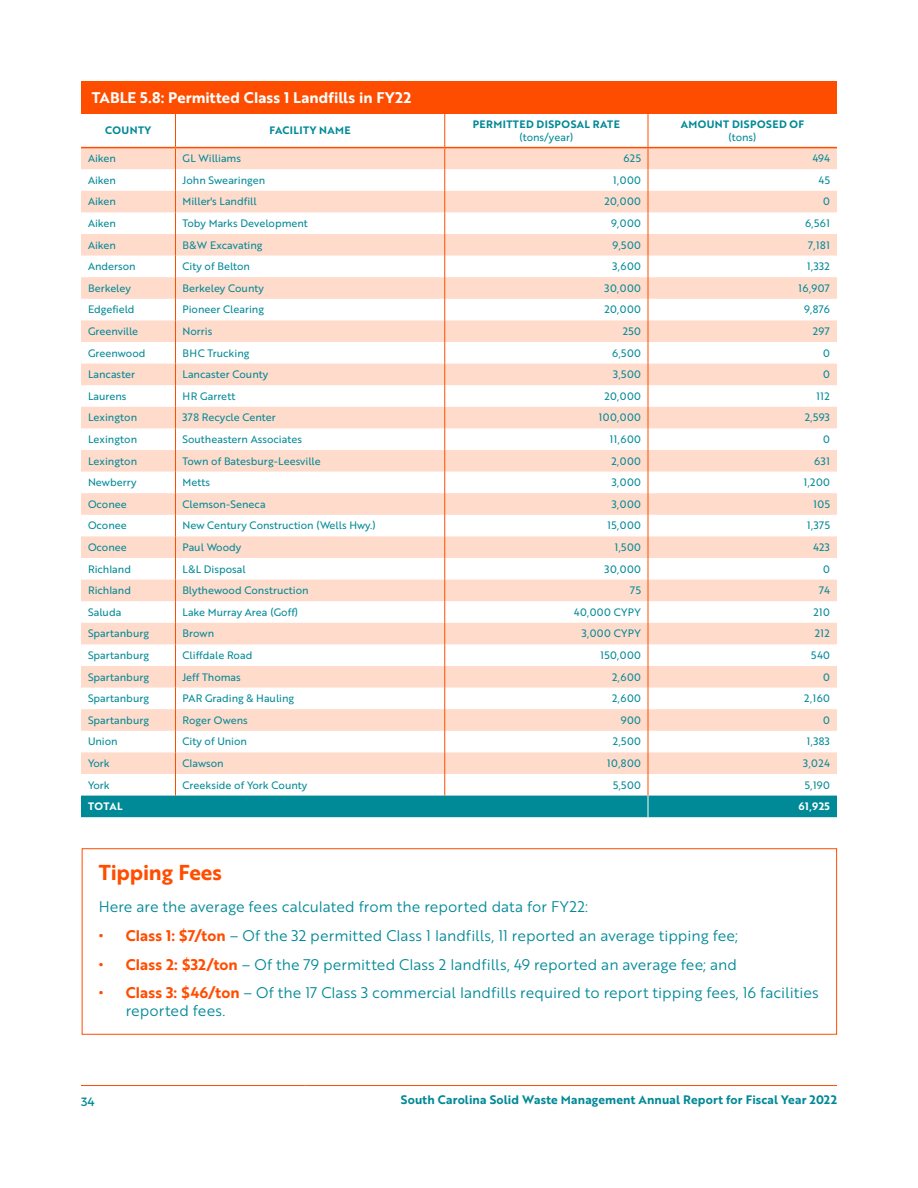
<style>
.page{position:relative;width:918px;height:1188px;background:#fff}
.page>*{position:absolute;margin:0;border:0;box-sizing:border-box;transform-origin:0 0}
.t1{font:21px "Brother 1816 Bold";letter-spacing:-.005em;color:#ff4d00}
.t2{font:15px/18px "Brother 1816 Book";letter-spacing:.005em;color:#008996}
.t3{font:15px "Brother 1816 Bold";letter-spacing:.005em;color:#fff}
.t4{font:12px "Brother 1816 Bold";letter-spacing:.015em;color:#008996}
.t5{font:12px "Montserrat";color:#008996}
.t6{font:10.5px "Brother 1816 Regular";color:#008996}
.t7{font:10.5px "Brother 1816 Bold";letter-spacing:.04em;color:#008996}
.t8{font:10.5px "Brother 1816 Bold";letter-spacing:.04em;color:#fff}
.t9{font:10.5px "Brother 1816 Regular";letter-spacing:.04em;color:#008996}
.s1{font-family:"Brother 1816 Bold";color:#ff4d00}
</style>
<div class="page">
<hr style="left:81px;top:1085px;width:225px;height:1px;background:#ff4d00">
<hr style="left:306px;top:1085px;width:531px;height:1px;background:#ff4d00">
<div style="left:82px;top:848px;width:755px;height:187px;border:1px solid #ff4d00"></div>
<div style="left:81px;top:81px;width:756px;height:32px;background:#ff4d00"></div>
<hr style="left:175px;top:113px;width:1px;height:34px;background:#ff4d00">
<hr style="left:444px;top:113px;width:1px;height:34px;background:#ff4d00">
<hr style="left:648px;top:113px;width:1px;height:34px;background:#ff4d00">
<hr style="left:81px;top:147px;width:95px;height:1px;background:#ff4d00">
<hr style="left:176px;top:147px;width:269px;height:1px;background:#ff4d00">
<hr style="left:445px;top:147px;width:203px;height:1px;background:#ff4d00">
<hr style="left:648px;top:147px;width:189px;height:1px;background:#ff4d00">
<svg style="left:81px;top:148px;width:756px;height:669px"></svg>
<h2 class="t3" style="left:92px;top:86px;width:321px">TABLE 5.8: Permitted Class 1 Landfills in FY22</h2>
<p class="t7" style="left:105px;top:123px;width:47px">COUNTY</p>
<p class="t7" style="left:270px;top:123px;width:82px">FACILITY NAME</p>
<p class="t7" style="left:473px;top:116px;width:149px">PERMITTED DISPOSAL RATE</p>
<p class="t6" style="left:520px;top:129px;width:55px">(tons/year)</p>
<p class="t7" style="left:681px;top:116px;width:125px">AMOUNT DISPOSED OF</p>
<p class="t6" style="left:729px;top:129px;width:29px">(tons)</p>
<p class="t6" style="left:88px;top:151px;width:29px">Aiken</p>
<p class="t6" style="left:183px;top:151px;width:60px">GL Williams</p>
<p class="t6" style="left:623px;top:151px;width:19px">625</p>
<p class="t6" style="left:812px;top:151px;width:19px">494</p>
<p class="t6" style="left:88px;top:172px;width:29px">Aiken</p>
<p class="t6" style="left:183px;top:172px;width:84px">John Swearingen</p>
<p class="t6" style="left:613px;top:172px;width:29px">1,000</p>
<p class="t6" style="left:819px;top:172px;width:13px">45</p>
<p class="t6" style="left:88px;top:194px;width:29px">Aiken</p>
<p class="t6" style="left:183px;top:194px;width:76px">Miller's Landfill</p>
<p class="t6" style="left:604px;top:194px;width:38px">20,000</p>
<p class="t6" style="left:823px;top:194px;width:8px">0</p>
<p class="t6" style="left:88px;top:215px;width:29px">Aiken</p>
<p class="t6" style="left:183px;top:215px;width:127px">Toby Marks Development</p>
<p class="t6" style="left:611px;top:215px;width:31px">9,000</p>
<p class="t6" style="left:805px;top:215px;width:26px">6,561</p>
<p class="t6" style="left:88px;top:237px;width:29px">Aiken</p>
<p class="t6" style="left:183px;top:237px;width:82px">B&amp;W Excavating</p>
<p class="t6" style="left:613px;top:237px;width:30px">9,500</p>
<p class="t6" style="left:808px;top:237px;width:23px">7,181</p>
<p class="t6" style="left:88px;top:259px;width:49px">Anderson</p>
<p class="t6" style="left:183px;top:259px;width:69px">City of Belton</p>
<p class="t6" style="left:612px;top:259px;width:30px">3,600</p>
<p class="t6" style="left:807px;top:259px;width:24px">1,332</p>
<p class="t6" style="left:88px;top:280px;width:44px">Berkeley</p>
<p class="t6" style="left:183px;top:280px;width:83px">Berkeley County</p>
<p class="t6" style="left:605px;top:280px;width:38px">30,000</p>
<p class="t6" style="left:799px;top:280px;width:33px">16,907</p>
<p class="t6" style="left:88px;top:302px;width:48px">Edgefield</p>
<p class="t6" style="left:183px;top:302px;width:83px">Pioneer Clearing</p>
<p class="t6" style="left:604px;top:302px;width:38px">20,000</p>
<p class="t6" style="left:804px;top:302px;width:27px">9,876</p>
<p class="t6" style="left:88px;top:323px;width:52px">Greenville</p>
<p class="t6" style="left:183px;top:323px;width:31px">Norris</p>
<p class="t6" style="left:623px;top:323px;width:20px">250</p>
<p class="t6" style="left:813px;top:323px;width:19px">297</p>
<p class="t6" style="left:88px;top:345px;width:59px">Greenwood</p>
<p class="t6" style="left:183px;top:345px;width:68px">BHC Trucking</p>
<p class="t6" style="left:612px;top:345px;width:30px">6,500</p>
<p class="t6" style="left:823px;top:345px;width:8px">0</p>
<p class="t6" style="left:88px;top:367px;width:49px">Lancaster</p>
<p class="t6" style="left:183px;top:367px;width:87px">Lancaster County</p>
<p class="t6" style="left:613px;top:367px;width:29px">3,500</p>
<p class="t6" style="left:823px;top:367px;width:8px">0</p>
<p class="t6" style="left:88px;top:388px;width:40px">Laurens</p>
<p class="t6" style="left:183px;top:388px;width:54px">HR Garrett</p>
<p class="t6" style="left:604px;top:388px;width:38px">20,000</p>
<p class="t6" style="left:817px;top:388px;width:15px">112</p>
<p class="t6" style="left:88px;top:410px;width:51px">Lexington</p>
<p class="t6" style="left:183px;top:410px;width:95px">378 Recycle Center</p>
<p class="t6" style="left:599px;top:410px;width:44px">100,000</p>
<p class="t6" style="left:805px;top:410px;width:27px">2,593</p>
<p class="t6" style="left:88px;top:431px;width:51px">Lexington</p>
<p class="t6" style="left:183px;top:431px;width:121px">Southeastern Associates</p>
<p class="t6" style="left:610px;top:431px;width:33px">11,600</p>
<p class="t6" style="left:823px;top:431px;width:8px">0</p>
<p class="t6" style="left:88px;top:453px;width:51px">Lexington</p>
<p class="t6" style="left:183px;top:453px;width:140px">Town of Batesburg-Leesville</p>
<p class="t6" style="left:611px;top:453px;width:31px">2,000</p>
<p class="t6" style="left:814px;top:453px;width:17px">631</p>
<p class="t6" style="left:88px;top:475px;width:50px">Newberry</p>
<p class="t6" style="left:183px;top:475px;width:29px">Metts</p>
<p class="t6" style="left:612px;top:475px;width:31px">3,000</p>
<p class="t6" style="left:804px;top:475px;width:28px">1,200</p>
<p class="t6" style="left:88px;top:496px;width:40px">Oconee</p>
<p class="t6" style="left:183px;top:496px;width:85px">Clemson-Seneca</p>
<p class="t6" style="left:612px;top:496px;width:31px">3,000</p>
<p class="t6" style="left:814px;top:496px;width:18px">105</p>
<p class="t6" style="left:88px;top:518px;width:40px">Oconee</p>
<p class="t6" style="left:183px;top:518px;width:195px">New Century Construction (Wells Hwy.)</p>
<p class="t6" style="left:608px;top:518px;width:35px">15,000</p>
<p class="t6" style="left:807px;top:518px;width:24px">1,375</p>
<p class="t6" style="left:88px;top:539px;width:40px">Oconee</p>
<p class="t6" style="left:183px;top:539px;width:60px">Paul Woody</p>
<p class="t6" style="left:615px;top:539px;width:28px">1,500</p>
<p class="t6" style="left:813px;top:539px;width:18px">423</p>
<p class="t6" style="left:88px;top:561px;width:44px">Richland</p>
<p class="t6" style="left:183px;top:561px;width:65px">L&amp;L Disposal</p>
<p class="t6" style="left:605px;top:561px;width:38px">30,000</p>
<p class="t6" style="left:823px;top:561px;width:8px">0</p>
<p class="t6" style="left:88px;top:583px;width:44px">Richland</p>
<p class="t6" style="left:183px;top:583px;width:128px">Blythewood Construction</p>
<p class="t6" style="left:630px;top:583px;width:12px">75</p>
<p class="t6" style="left:819px;top:583px;width:12px">74</p>
<p class="t6" style="left:88px;top:604px;width:35px">Saluda</p>
<p class="t6" style="left:183px;top:604px;width:117px">Lake Murray Area (Goff)</p>
<p class="t9" style="left:574px;top:604px;width:69px">40,000 CYPY</p>
<p class="t6" style="left:813px;top:604px;width:18px">210</p>
<p class="t6" style="left:88px;top:626px;width:63px">Spartanburg</p>
<p class="t6" style="left:183px;top:626px;width:33px">Brown</p>
<p class="t6" style="left:582px;top:626px;width:61px">3,000 CYPY</p>
<p class="t6" style="left:815px;top:626px;width:17px">212</p>
<p class="t6" style="left:88px;top:647px;width:63px">Spartanburg</p>
<p class="t6" style="left:183px;top:647px;width:71px">Cliffdale Road</p>
<p class="t6" style="left:600px;top:647px;width:42px">150,000</p>
<p class="t6" style="left:811px;top:647px;width:20px">540</p>
<p class="t6" style="left:88px;top:669px;width:63px">Spartanburg</p>
<p class="t6" style="left:183px;top:669px;width:60px">Jeff Thomas</p>
<p class="t6" style="left:612px;top:669px;width:30px">2,600</p>
<p class="t6" style="left:823px;top:669px;width:8px">0</p>
<p class="t6" style="left:88px;top:691px;width:63px">Spartanburg</p>
<p class="t6" style="left:183px;top:691px;width:113px">PAR Grading &amp; Hauling</p>
<p class="t6" style="left:612px;top:691px;width:30px">2,600</p>
<p class="t6" style="left:804px;top:691px;width:27px">2,160</p>
<p class="t6" style="left:88px;top:712px;width:63px">Spartanburg</p>
<p class="t6" style="left:183px;top:712px;width:67px">Roger Owens</p>
<p class="t6" style="left:621px;top:712px;width:22px">900</p>
<p class="t6" style="left:823px;top:712px;width:8px">0</p>
<p class="t6" style="left:88px;top:734px;width:31px">Union</p>
<p class="t6" style="left:183px;top:734px;width:66px">City of Union</p>
<p class="t6" style="left:613px;top:734px;width:30px">2,500</p>
<p class="t6" style="left:807px;top:734px;width:25px">1,383</p>
<p class="t6" style="left:88px;top:755px;width:23px">York</p>
<p class="t6" style="left:183px;top:755px;width:43px">Clawson</p>
<p class="t6" style="left:607px;top:755px;width:35px">10,800</p>
<p class="t6" style="left:803px;top:755px;width:28px">3,024</p>
<p class="t6" style="left:88px;top:777px;width:23px">York</p>
<p class="t6" style="left:183px;top:777px;width:126px">Creekside of York County</p>
<p class="t6" style="left:613px;top:777px;width:29px">5,500</p>
<p class="t6" style="left:805px;top:777px;width:27px">5,190</p>
<p class="t8" style="left:88px;top:798px;width:36px">TOTAL</p>
<p class="t8" style="left:799px;top:798px;width:33px">61,925</p>
<h1 class="t1" style="left:99px;top:857px;width:125px">Tipping Fees</h1>
<h2 class="t2" style="left:99px;top:897px;width:491px">Here are the average fees calculated from the reported data for FY22:</h2>
<h2 class="t2" style="left:99px;top:926px;width:641px"><span class="s1">• Class 1: $7/ton</span> – Of the 32 permitted Class 1 landfills, 11 reported an average tipping fee;</h2>
<h2 class="t2" style="left:99px;top:955px;width:640px"><span class="s1">• Class 2: $32/ton</span> – Of the 79 permitted Class 2 landfills, 49 reported an average fee; and</h2>
<h2 class="t2" style="left:126px;top:983px;width:695px;text-indent:-27px"><span class="s1">• Class 3: $46/ton</span> – Of the 17 Class 3 commercial landfills required to report tipping fees, 16 facilities reported fees.</h2>
<p class="t5" style="left:81px;top:1094px;width:15px">34</p>
<p class="t4" style="left:401px;top:1091px;width:438px">South Carolina Solid Waste Management Annual Report for Fiscal Year 2022</p>
</div>
